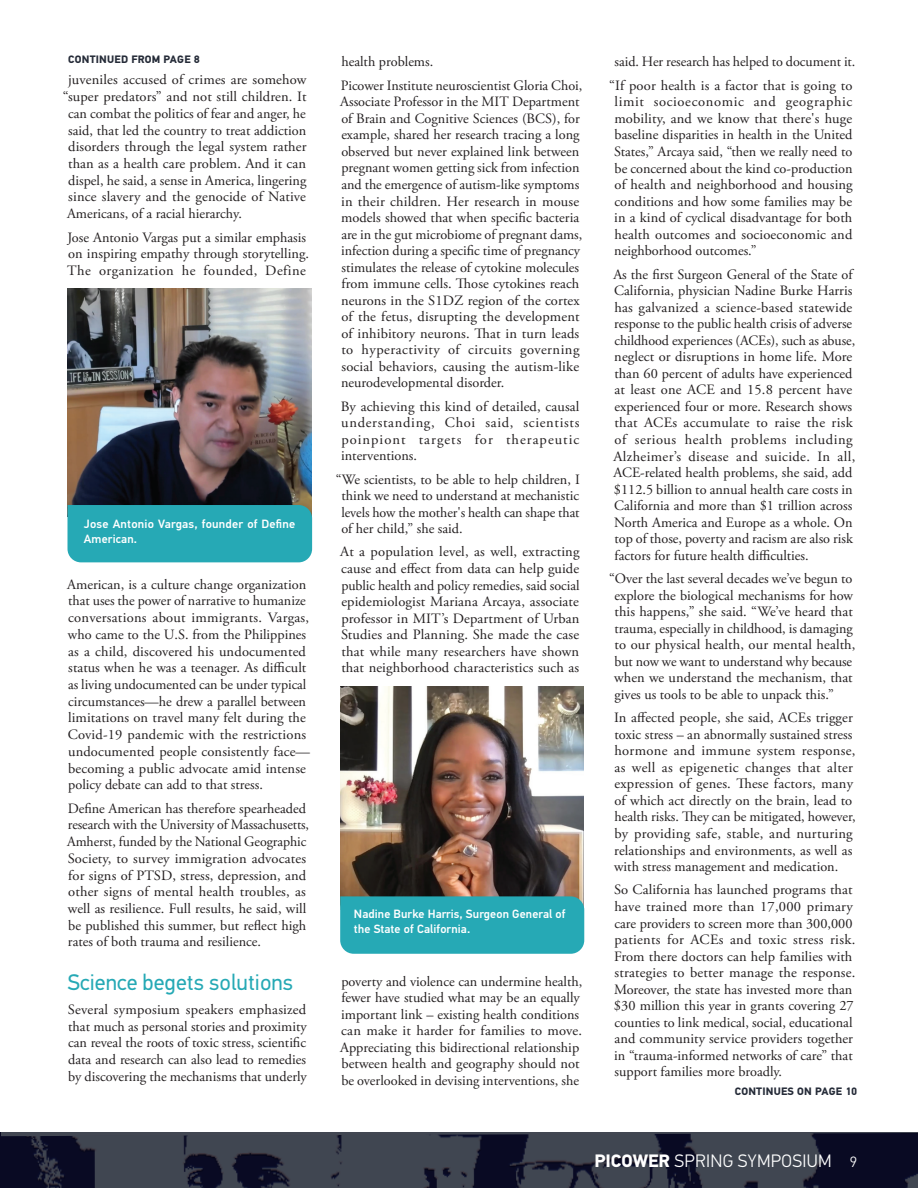
<style>
.page{position:relative;width:918px;height:1188px;background:#fff}
.page>*{position:absolute;margin:0;border:0;box-sizing:border-box;transform-origin:0 0}
.t1{font:22.5px "PF Din Text Pro";color:#26a9b5}
.t2{font:300 18px "PF Din Text Pro";letter-spacing:.02em;color:#fff}
.t3{font:14.25px/16.5px "Adobe Garamond Pro";color:#231f20}
.t4{font:500 12px/15px "PF Din Text Pro";letter-spacing:.01em;color:#fff}
.t5{font:700 10.8px "PF Din Text Pro";letter-spacing:.02em;color:#252b38}
.s1{font-weight:700}
.s2{font-size:15px}
</style>
<div class="page">
<svg style="left:0;top:1132px;width:918px;height:56px;background:#2d3141"></svg>
<img style="left:341px;top:686px;width:243px;height:210px">
<div style="left:340px;top:896px;width:244px;height:58px;background:#26a9b5"></div>
<img style="left:68px;top:289px;width:243px;height:216px">
<div style="left:68px;top:505px;width:244px;height:57px;background:#26a9b5"></div>
<p class="t5" style="left:68px;top:53px;width:133px">CONTINUED FROM PAGE 8</p>
<p class="t3" style="left:68px;top:72px;width:240px">juveniles accused of crimes are somehow</p>
<p class="t3" style="left:63px;top:89px;width:245px">“super predators” and not still children. It</p>
<p class="t3" style="left:68px;top:106px;width:239px">can combat the politics of fear and anger, he</p>
<p class="t3" style="left:68px;top:122px;width:240px">said, that led the country to treat addiction</p>
<p class="t3" style="left:68px;top:139px;width:240px">disorders through the legal system rather</p>
<p class="t3" style="left:68px;top:156px;width:239px">than as a health care problem. And it can</p>
<p class="t3" style="left:68px;top:172px;width:240px">dispel, he said, a sense in America, lingering</p>
<p class="t3" style="left:68px;top:189px;width:239px">since slavery and the genocide of Native</p>
<p class="t3" style="left:67px;top:206px;width:176px">Americans, of a racial hierarchy.</p>
<p class="t3" style="left:67px;top:229px;width:243px">Jose Antonio Vargas put a similar emphasis on inspiring empathy through storytelling.<br>The organization he founded, Define</p>
<p class="t4" style="left:84px;top:517px;width:213px">Jose Antonio Vargas, founder of Define<br>American.</p>
<p class="t3" style="left:67px;top:576px;width:245px">American, is a culture change organization that uses the power of narrative to humanize conversations about immigrants. Vargas, who came to the U.S. from the Philippines as a child, discovered his undocumented status when he was a teenager. As difficult as living undocumented can be under typical circumstances—he drew a parallel between limitations on travel many felt during the Covid-19 pandemic with the restrictions undocumented people consistently face— becoming a public advocate amid intense policy debate can add to that stress.</p>
<p class="t3" style="left:67px;top:800px;width:244px">Define American has therefore spearheaded research with the University of Massachusetts, Amherst, funded by the National Geographic Society, to survey immigration advocates for signs of PTSD, stress, depression, and other signs of mental health troubles, as well as resilience. Full results, he said, will be published this summer, but reflect high rates of both trauma and resilience.</p>
<h1 class="t1" style="left:68px;top:969px;width:227px">Science begets solutions</h1>
<p class="t3" style="left:68px;top:1002px;width:240px;text-align:justify">Several symposium speakers emphasized that much as personal stories and proximity can reveal the roots of toxic stress, scientific data and research can also lead to remedies by discovering the mechanisms that underly</p>
<p class="t3" style="left:341px;top:51px;width:243px;line-height:23.2px">health problems.<br>Picower Institute neuroscientist Gloria Choi,</p>
<p class="t3" style="left:340px;top:94px;width:244px">Associate Professor in the MIT Department of Brain and Cognitive Sciences (BCS), for example, shared her research tracing a long observed but never explained link between pregnant women getting sick from infection and the emergence of autism-like symptoms in their children. Her research in mouse models showed that when specific bacteria are in the gut microbiome of pregnant dams, infection during a specific time of pregnancy stimulates the release of cytokine molecules from immune cells. Those cytokines reach neurons in the S1DZ region of the cortex of the fetus, disrupting the development of inhibitory neurons. That in turn leads to hyperactivity of circuits governing social behaviors, causing the autism-like neurodevelopmental disorder.</p>
<p class="t3" style="left:341px;top:398px;width:240px;text-align:justify">By achieving this kind of detailed, causal understanding, Choi said, scientists poinpiont targets for therapeutic interventions.</p>
<p class="t3" style="left:341px;top:471px;width:240px;text-align:justify;text-indent:-5px">“We scientists, to be able to help children, I think we need to understand at mechanistic levels how the mother's health can shape that of her child,” she said.</p>
<p class="t3" style="left:340px;top:544px;width:241px;text-align:justify">At a population level, as well, extracting cause and effect from data can help guide public health and policy remedies, said social epidemiologist Mariana Arcaya, associate professor in MIT’s Department of Urban Studies and Planning. She made the case that while many researchers have shown that neighborhood characteristics such as</p>
<p class="t4" style="left:354px;top:907px;width:213px">Nadine Burke Harris, Surgeon General of the State of California.</p>
<p class="t3" style="left:340px;top:973px;width:244px">poverty and violence can undermine health, fewer have studied what may be an equally important link – existing health conditions can make it harder for families to move.<br>Appreciating this bidirectional relationship between health and geography should not be overlooked in devising interventions, she</p>
<p class="t3" style="left:609px;top:51px;width:248px;line-height:23.2px;text-align:center">said. Her research has helped to document it. “If poor health is a factor that is going to</p>
<p class="t3" style="left:614px;top:94px;width:240px;text-align:justify">limit socioeconomic and geographic mobility, and we know that there's huge baseline disparities in health in the United States,” Arcaya said, “then we really need to be concerned about the kind co-production of health and neighborhood and housing conditions and how some families may be in a kind of cyclical disadvantage for both health outcomes and socioeconomic and neighborhood outcomes.”</p>
<p class="t3" style="left:613px;top:266px;width:244px">As the first Surgeon General of the State of California, physician Nadine Burke Harris has galvanized a science-based statewide response to the public health crisis of adverse childhood experiences (ACEs), such as abuse, neglect or disruptions in home life. More than 60 percent of adults have experienced at least one ACE and 15.8 percent have experienced four or more. Research shows that ACEs accumulate to raise the risk of serious health problems including Alzheimer’s disease and suicide. In all, ACE-related health problems, she said, add $112.5 billion to annual health care costs in California and more than $1 trillion across North America and Europe as a whole. On top of those, poverty and racism are also risk factors for future health difficulties.</p>
<p class="t3" style="left:614px;top:571px;width:243px;text-indent:-5px">“Over the last several decades we’ve begun to explore the biological mechanisms for how this happens,” she said. “We’ve heard that trauma, especially in childhood, is damaging to our physical health, our mental health, but now we want to understand why because when we understand the mechanism, that gives us tools to be able to unpack this.”</p>
<p class="t3" style="left:614px;top:710px;width:243px">In affected people, she said, ACEs trigger toxic stress – an abnormally sustained stress hormone and immune system response, as well as epigenetic changes that alter expression of genes. These factors, many of which act directly on the brain, lead to health risks. They can be mitigated, however, by providing safe, stable, and nurturing relationships and environments, as well as with stress management and medication.</p>
<p class="t3" style="left:614px;top:882px;width:243px">So California has launched programs that have trained more than 17,000 primary care providers to screen more than 300,000 patients for ACEs and toxic stress risk.<br>From there doctors can help families with strategies to better manage the response.<br>Moreover, the state has invested more than $30 million this year in grants covering 27 counties to link medical, social, educational and community service providers together in “trauma-informed networks of care” that support families more broadly.</p>
<p class="t5" style="left:735px;top:1084px;width:124px">CONTINUES ON PAGE 10</p>
<p class="t2" style="left:594px;top:1150px;width:264px"><span class="s1">PICOWER</span> SPRING SYMPOSIUM <span class="s2">9</span></p>
</div>
